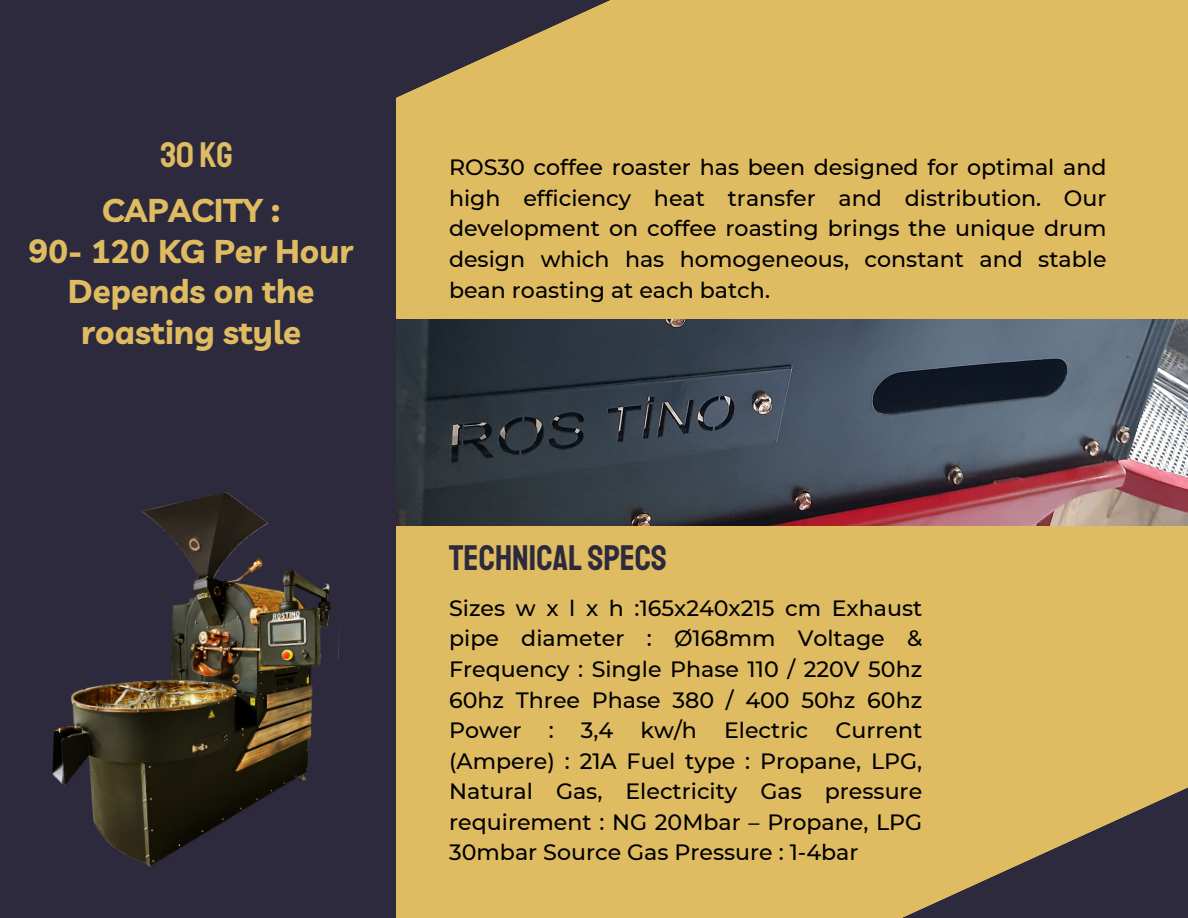
<style>
.page{position:relative;width:1188px;height:918px;background:#2d2a3d}
.page>*{position:absolute;margin:0;border:0;box-sizing:border-box;transform-origin:0 0}
.t1{font:36px "Staatliches";color:#2d2a3d}
.t2{font:36px "Staatliches";color:#dfbc61}
.t3{font:700 32.85px/40.8px "Livvic";color:#dfbc61;text-align:center}
.t4{font:500 22.2px/30.6px "Montserrat";color:#000;text-align:justify}
</style>
<div class="page">
<div style="left:396px;top:0;width:792px;height:918px;background:#dfbc61"></div>
<svg style="left:396px;top:0;width:214px;height:98px"></svg>
<svg style="left:902px;top:787px;width:286px;height:131px"></svg>
<img style="left:396px;top:319px;width:792px;height:206px">
<img style="left:52px;top:492px;width:287px;height:375px">
<p class="t2" style="left:160px;top:132px;width:74px">30 KG</p>
<p class="t3" style="left:102px;top:189px;width:179px">CAPACITY :</p>
<p class="t3" style="left:29px;top:230px;width:326px">90- 120 KG Per Hour</p>
<p class="t3" style="left:68px;top:271px;width:248px">Depends on the roasting style</p>
<p class="t4" style="left:449px;top:152px;width:659px">ROS30 coffee roaster has been designed for optimal and high efficiency heat transfer and distribution. Our development on coffee roasting brings the unique drum design which has homogeneous, constant and stable bean roasting at each batch.</p>
<p class="t1" style="left:449px;top:535px;width:219px">TECHNICAL SPECS</p>
<p class="t4" style="left:449px;top:593px;width:475px">Sizes w x l x h :165x240x215 cm Exhaust pipe diameter : Ø168mm Voltage &amp; Frequency : Single Phase 110 / 220V 50hz 60hz Three Phase 380 / 400 50hz 60hz Power : 3,4 kw/h Electric Current (Ampere) : 21A Fuel type : Propane, LPG, Natural Gas, Electricity Gas pressure requirement : NG 20Mbar – Propane, LPG 30mbar Source Gas Pressure : 1-4bar</p>
</div>
